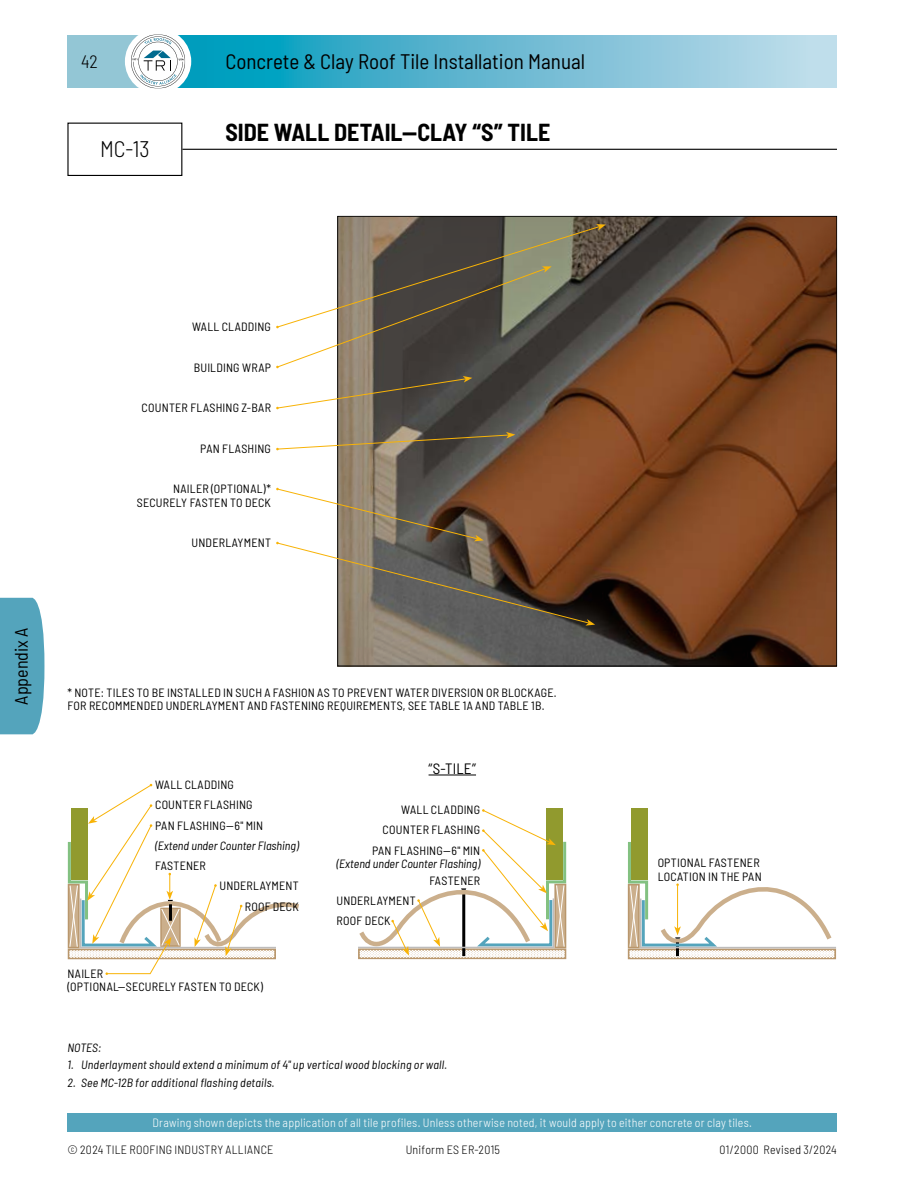
<style>
.page{position:relative;width:918px;height:1188px;background:#fff}
.page>*{position:absolute;margin:0;border:0;box-sizing:border-box;transform-origin:0 0}
.MC_Title{font:700 semi-condensed 24px "Barlow";letter-spacing:-.005em;color:#000}
.MC{font:300 semi-condensed 22.5px "Barlow";color:#000}
.t1{font:semi-condensed 21px "Barlow";color:#000}
.t2{font:semi-condensed 18px "Barlow";color:#000}
.t3{font:300 semi-condensed 18px "Barlow";color:#000}
.illustration_Descriptions{font:semi-condensed 15px "Barlow";color:#000}
.Illustration_Callouts{font:semi-condensed 12px/13.5px "Barlow";letter-spacing:.02em;color:#000}
.NOTES_Table_Notes-blk-span_all{font:italic semi-condensed 12px "Barlow";letter-spacing:.01em;color:#000}
.t4{font:300 semi-condensed 12px "Barlow";letter-spacing:.02em;color:#fff}
.t5{font:300 semi-condensed 12px "Barlow";letter-spacing:.025em;color:#000}
</style>
<div class="page">
<div style="left:336px;top:216px;width:502px;height:452px;background:#000;opacity:.15"></div>
<div style="left:631px;top:808px;width:17px;height:72px;background:#919a2e"></div>
<div style="left:628px;top:949px;width:208px;height:10px;background:#b9976d"></div>
<svg style="left:627px;top:842px;width:210px;height:116px"></svg>
<div style="left:546px;top:808px;width:17px;height:72px;background:#919a2e"></div>
<div style="left:358px;top:948px;width:208px;height:11px;background:#b9976d"></div>
<svg style="left:358px;top:809px;width:209px;height:149px"></svg>
<svg style="left:67px;top:784px;width:232px;height:191px"></svg>
<svg style="left:276px;top:224px;width:330px;height:144px"></svg>
<svg style="left:276px;top:376px;width:196px;height:33px"></svg>
<svg style="left:276px;top:432px;width:239px;height:18px"></svg>
<svg style="left:276px;top:488px;width:319px;height:138px"></svg>
<hr style="left:429px;top:775px;width:47px;height:1px;background:#000">
<div style="left:67px;top:1113px;width:770px;height:19px;background:#54a4bc"></div>
<div style="left:68px;top:35px;width:90px;height:53px;background:#93c6d5"></div>
<svg style="left:185px;top:35px;width:652px;height:53px;background:#64bad3"></svg>
<div style="left:125px;top:29px;width:66px;height:65px;background:#fff;border-radius:50%"></div>
<svg style="left:131px;top:34px;width:54px;height:55px"></svg>
<div style="left:0;top:598px;width:44px;height:136px;background:#54a4bc"></div>
<hr style="left:182px;top:149px;width:655px;height:1px;background:#000">
<div style="left:67px;top:123px;width:115px;height:53px;border:1px solid #000"></div>
<h3 class="t3" style="left:81px;top:48px;width:18px">42</h3>
<h3 class="t1" style="left:226px;top:46px;width:361px">Concrete &amp; Clay Roof Tile Installation Manual</h3>
<p class="MC" style="left:100px;top:133px;width:51px">MC-13</p>
<p class="MC_Title" style="left:226px;top:115px;width:326px">SIDE WALL DETAIL—CLAY “S” TILE</p>
<h3 class="t2" style="left:8px;top:705px;width:79px;rotate:-90deg">Appendix A</h3>
<p class="Illustration_Callouts" style="left:192px;top:320px;width:80px">WALL CLADDING</p>
<p class="Illustration_Callouts" style="left:194px;top:360px;width:79px">BUILDING WRAP</p>
<p class="Illustration_Callouts" style="left:142px;top:401px;width:131px">COUNTER FLASHING Z-BAR</p>
<p class="Illustration_Callouts" style="left:200px;top:441px;width:72px">PAN FLASHING</p>
<p class="Illustration_Callouts" style="left:137px;top:482px;width:136px;text-align:right">NAILER (OPTIONAL)*<br>SECURELY FASTEN TO DECK</p>
<p class="Illustration_Callouts" style="left:192px;top:536px;width:81px">UNDERLAYMENT</p>
<p class="Illustration_Callouts" style="left:68px;top:685px;width:489px">* NOTE: TILES TO BE INSTALLED IN SUCH A FASHION AS TO PREVENT WATER DIVERSION OR BLOCKAGE.<br>FOR RECOMMENDED UNDERLAYMENT AND FASTENING REQUIREMENTS, SEE TABLE 1A AND TABLE 1B.</p>
<p class="Illustration_Callouts" style="left:155px;top:777px;width:80px">WALL CLADDING</p>
<p class="Illustration_Callouts" style="left:155px;top:797px;width:99px">COUNTER FLASHING</p>
<p class="Illustration_Callouts" style="left:155px;top:818px;width:110px">PAN FLASHING—6" MIN</p>
<p class="NOTES_Table_Notes-blk-span_all" style="left:155px;top:837px;width:145px">(Extend under Counter Flashing)</p>
<p class="Illustration_Callouts" style="left:155px;top:858px;width:52px">FASTENER</p>
<p class="Illustration_Callouts" style="left:219px;top:878px;width:81px">UNDERLAYMENT</p>
<p class="Illustration_Callouts" style="left:245px;top:899px;width:56px">ROOF DECK</p>
<p class="Illustration_Callouts" style="left:68px;top:966px;width:197px">NAILER<br>(OPTIONAL—SECURELY FASTEN TO DECK)</p>
<p class="illustration_Descriptions" style="left:429px;top:758px;width:49px">“S-TILE”</p>
<p class="Illustration_Callouts" style="left:401px;top:802px;width:80px">WALL CLADDING</p>
<p class="Illustration_Callouts" style="left:383px;top:822px;width:99px">COUNTER FLASHING</p>
<p class="Illustration_Callouts" style="left:372px;top:843px;width:110px">PAN FLASHING—6" MIN</p>
<p class="NOTES_Table_Notes-blk-span_all" style="left:336px;top:855px;width:145px">(Extend under Counter Flashing)</p>
<p class="Illustration_Callouts" style="left:429px;top:873px;width:52px">FASTENER</p>
<p class="Illustration_Callouts" style="left:336px;top:893px;width:81px">UNDERLAYMENT</p>
<p class="Illustration_Callouts" style="left:336px;top:913px;width:56px">ROOF DECK</p>
<p class="NOTES_Table_Notes-blk-span_all" style="left:68px;top:1039px;width:35px">NOTES:</p>
<p class="NOTES_Table_Notes-blk-span_all" style="left:68px;top:1056px;width:381px">1. Underlayment should extend a minimum of 4" up vertical wood blocking or wall.</p>
<p class="NOTES_Table_Notes-blk-span_all" style="left:68px;top:1074px;width:209px">2. See MC-12B for additional flashing details.</p>
<p class="Illustration_Callouts" style="left:658px;top:855px;width:106px">OPTIONAL FASTENER<br>LOCATION IN THE PAN</p>
<p class="t4" style="left:152px;top:1114px;width:601px">Drawing shown depicts the application of all tile profiles. Unless otherwise noted, it would apply to either concrete or clay tiles.</p>
<p class="t5" style="left:67px;top:1141px;width:208px">© 2024 TILE ROOFING INDUSTRY ALLIANCE</p>
<p class="t5" style="left:406px;top:1141px;width:96px">Uniform ES ER-2015</p>
<p class="t5" style="left:720px;top:1141px;width:119px">01/2000 Revised 3/2024</p>
</div>
